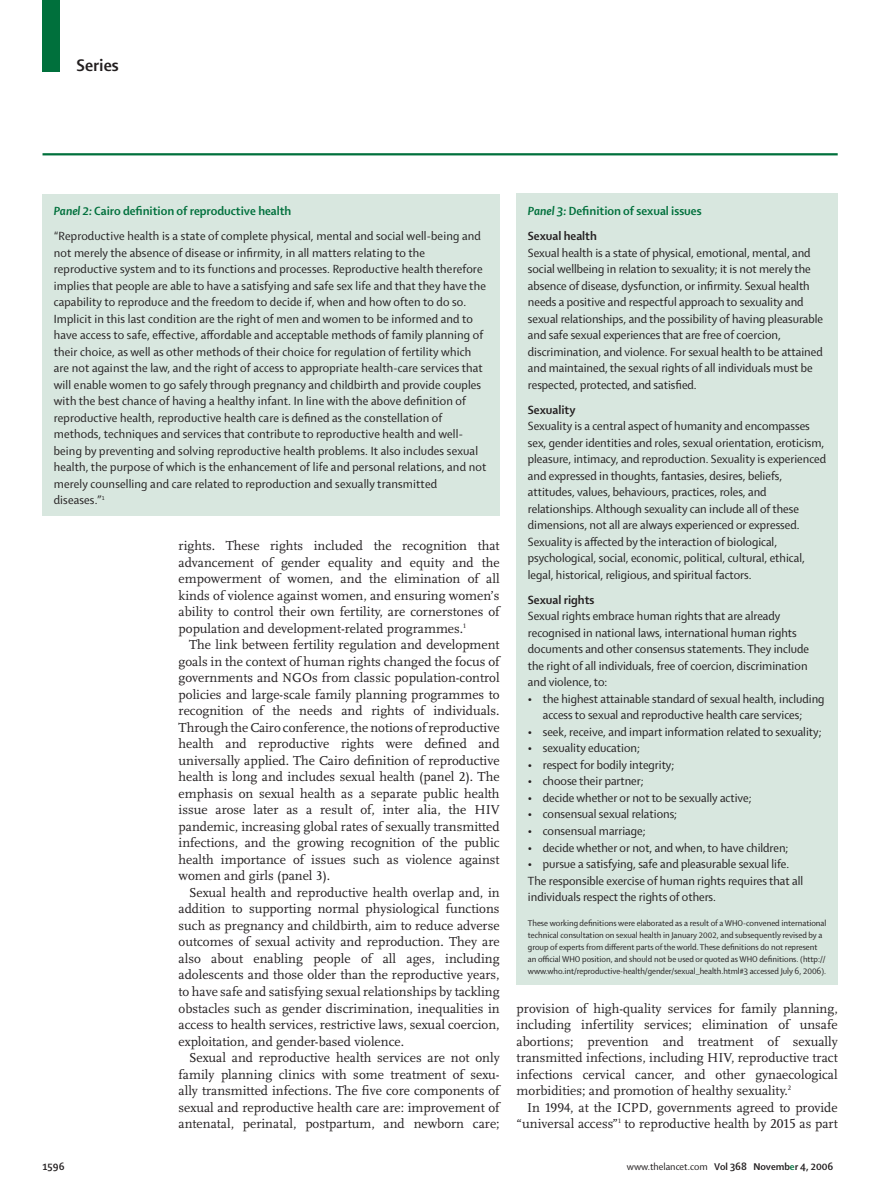
<style>
.page{position:relative;width:893px;height:1200px;background:#fff}
.page>*{position:absolute;margin:0;border:0;box-sizing:border-box;transform-origin:0 0}
.t1{font:700 18px "Shaker 2 Lancet";color:#231f20}
.t2{font:13.5px/16.5px "Scala Lancet Pro";color:#231f20;text-align:justify}
.t3{font:12.75px/16.5px "Shaker 2 Lancet";color:#231f20}
.t4{font:700 12.75px/25px "Shaker 2 Lancet";color:#00703c}
.t5{font:700 12.75px "Shaker 2 Lancet";color:#231f20}
.t6{font:700 10.5px "Shaker 2 Lancet";color:#231f20}
.t7{font:9px/12px "Shaker 2 Lancet";color:#231f20}
.s1{font-weight:700;font-style:italic;color:#00703c}
.s2{font-weight:700;color:#00703c}
.s3{font-style:italic}
.s4{color:#231f20}
.s5{font-weight:400}
.s6{color:#00703c}
</style>
<div class="page">
<div style="left:43px;top:0;width:17px;height:71px;background:#00703c"></div>
<hr style="left:43px;top:153px;width:795px;height:2px;background:#00703c">
<div style="left:43px;top:194px;width:457px;height:321px;background:#d8e7df"></div>
<div style="left:517px;top:194px;width:321px;height:790px;background:#d8e7df"></div>
<h1 class="t1" style="left:77px;top:58px;width:44px">Series</h1>
<p class="t3" style="left:54px;top:199px;width:429px;line-height:25px"><span class="s1">Panel 2:</span> <span class="s2">Cairo definition of reproductive health<br></span>“Reproductive health is a state of complete physical, mental and social well-being and</p>
<p class="t3" style="left:54px;top:245px;width:434px">not merely the absence of disease or infirmity, in all matters relating to the reproductive system and to its functions and processes. Reproductive health therefore implies that people are able to have a satisfying and safe sex life and that they have the capability to reproduce and the freedom to decide if, when and how often to do so.<br>Implicit in this last condition are the right of men and women to be informed and to have access to safe, effective, affordable and acceptable methods of family planning of their choice, as well as other methods of their choice for regulation of fertility which are not against the law, and the right of access to appropriate health-care services that will enable women to go safely through pregnancy and childbirth and provide couples with the best chance of having a healthy infant. In line with the above definition of reproductive health, reproductive health care is defined as the constellation of methods, techniques and services that contribute to reproductive health and well&shy;being by preventing and solving reproductive health problems. It also includes sexual health, the purpose of which is the enhancement of life and personal relations, and not merely counselling and care related to reproduction and sexually transmitted diseases.”<sup>1</sup></p>
<p class="t2" style="left:179px;top:538px;width:323px">rights. These rights included the recognition that advancement of gender equality and equity and the empowerment of women, and the elimination of all kinds of violence against women, and ensuring women’s ability to control their own fertility, are cornerstones of population and development-related programmes.<sup>1</sup></p>
<p class="t2" style="left:179px;top:637px;width:323px;text-indent:11px">The link between fertility regulation and development goals in the context of human rights changed the focus of governments and NGOs from classic population-control policies and large-scale family planning programmes to recognition of the needs and rights of individuals.<br>Through the Cairo conference, the notions of reproductive health and reproductive rights were defined and universally applied. The Cairo definition of reproductive health is long and includes sexual health (panel 2). The emphasis on sexual health as a separate public health issue arose later as a result of, inter alia, the HIV pandemic, increasing global rates of sexually transmitted infections, and the growing recognition of the public health importance of issues such as violence against women and girls (panel 3).</p>
<p class="t2" style="left:179px;top:885px;width:323px;text-indent:11px">Sexual health and reproductive health overlap and, in addition to supporting normal physiological functions such as pregnancy and childbirth, aim to reduce adverse outcomes of sexual activity and reproduction. They are also about enabling people of all ages, including adolescents and those older than the reproductive years, to have safe and satisfying sexual relationships by tackling obstacles such as gender discrimination, inequalities in access to health services, restrictive laws, sexual coercion, exploitation, and gender-based violence.</p>
<p class="t2" style="left:179px;top:1050px;width:323px;text-indent:11px">Sexual and reproductive health services are not only family planning clinics with some treatment of sexu&shy;ally transmitted infections. The five core components of sexual and reproductive health care are: improvement of antenatal, perinatal, postpartum, and newborn care;</p>
<p class="t4" style="left:528px;top:199px;width:175px"><span class="s3">Panel 3:</span> Definition of sexual issues<br><span class="s4">Sexual health</span></p>
<p class="t3" style="left:528px;top:245px;width:297px">Sexual health is a state of physical, emotional, mental, and social wellbeing in relation to sexuality; it is not merely the absence of disease, dysfunction, or infirmity. Sexual health needs a positive and respectful approach to sexuality and sexual relationships, and the possibility of having pleasurable and safe sexual experiences that are free of coercion, discrimination, and violence. For sexual health to be attained and maintained, the sexual rights of all individuals must be respected, protected, and satisfied.</p>
<p class="t5" style="left:528px;top:404px;width:49px">Sexuality</p>
<p class="t3" style="left:528px;top:419px;width:300px">Sexuality is a central aspect of humanity and encompasses sex, gender identities and roles, sexual orientation, eroticism, pleasure, intimacy, and reproduction. Sexuality is experienced and expressed in thoughts, fantasies, desires, beliefs, attitudes, values, behaviours, practices, roles, and relationships. Although sexuality can include all of these dimensions, not all are always experienced or expressed.<br>Sexuality is affected by the interaction of biological, psychological, social, economic, political, cultural, ethical, legal, historical, religious, and spiritual factors.</p>
<p class="t5" style="left:528px;top:594px;width:68px">Sexual rights</p>
<p class="t3" style="left:528px;top:609px;width:283px">Sexual rights embrace human rights that are already recognised in national laws, international human rights documents and other consensus statements. They include the right of all individuals, free of coercion, discrimination and violence, to:</p>
<p class="t3" style="left:528px;top:691px;width:298px;text-align:center">• the highest attainable standard of sexual health, including access to sexual and reproductive health care services;</p>
<p class="t3" style="left:528px;top:724px;width:295px">• seek, receive, and impart information related to sexuality;</p>
<p class="t3" style="left:528px;top:741px;width:113px">• sexuality education;</p>
<p class="t3" style="left:528px;top:757px;width:148px">• respect for bodily integrity;</p>
<p class="t3" style="left:528px;top:774px;width:117px">• choose their partner;</p>
<p class="t3" style="left:528px;top:790px;width:225px">• decide whether or not to be sexually active;</p>
<p class="t3" style="left:528px;top:807px;width:151px">• consensual sexual relations;</p>
<p class="t3" style="left:528px;top:823px;width:119px">• consensual marriage;</p>
<p class="t3" style="left:528px;top:840px;width:262px">• decide whether or not, and when, to have children;</p>
<p class="t3" style="left:528px;top:856px;width:277px">• pursue a satisfying, safe and pleasurable sexual life.<br>The responsible exercise of human rights requires that all individuals respect the rights of others.</p>
<p class="t7" style="left:528px;top:917px;width:300px">These working definitions were elaborated as a result of a WHO-convened international technical consultation on sexual health in January 2002, and subsequently revised by a group of experts from different parts of the world. These definitions do not represent an official WHO position, and should not be used or quoted as WHO definitions. (http:// www.who.int/reproductive-health/gender/sexual_health.html#3 accessed July 6, 2006).</p>
<p class="t2" style="left:517px;top:1000px;width:323px">provision of high-quality services for family planning, including infertility services; elimination of unsafe abortions; prevention and treatment of sexually transmitted infections, including HIV, reproductive tract infections cervical cancer, and other gynaecological morbidities; and promotion of healthy sexuality.<sup>2</sup></p>
<p class="t2" style="left:517px;top:1099px;width:323px;text-align:right">In 1994, at the ICPD, governments agreed to provide “universal access”<sup>1</sup> to reproductive health by 2015 as part</p>
<p class="t6" style="left:43px;top:1162px;width:24px">1596</p>
<p class="t6" style="left:627px;top:1162px;width:208px"><span class="s5">www.thelancet.com</span> Vol 368 Novemb<span class="s6">e</span>r 4, 2006</p>
</div>
